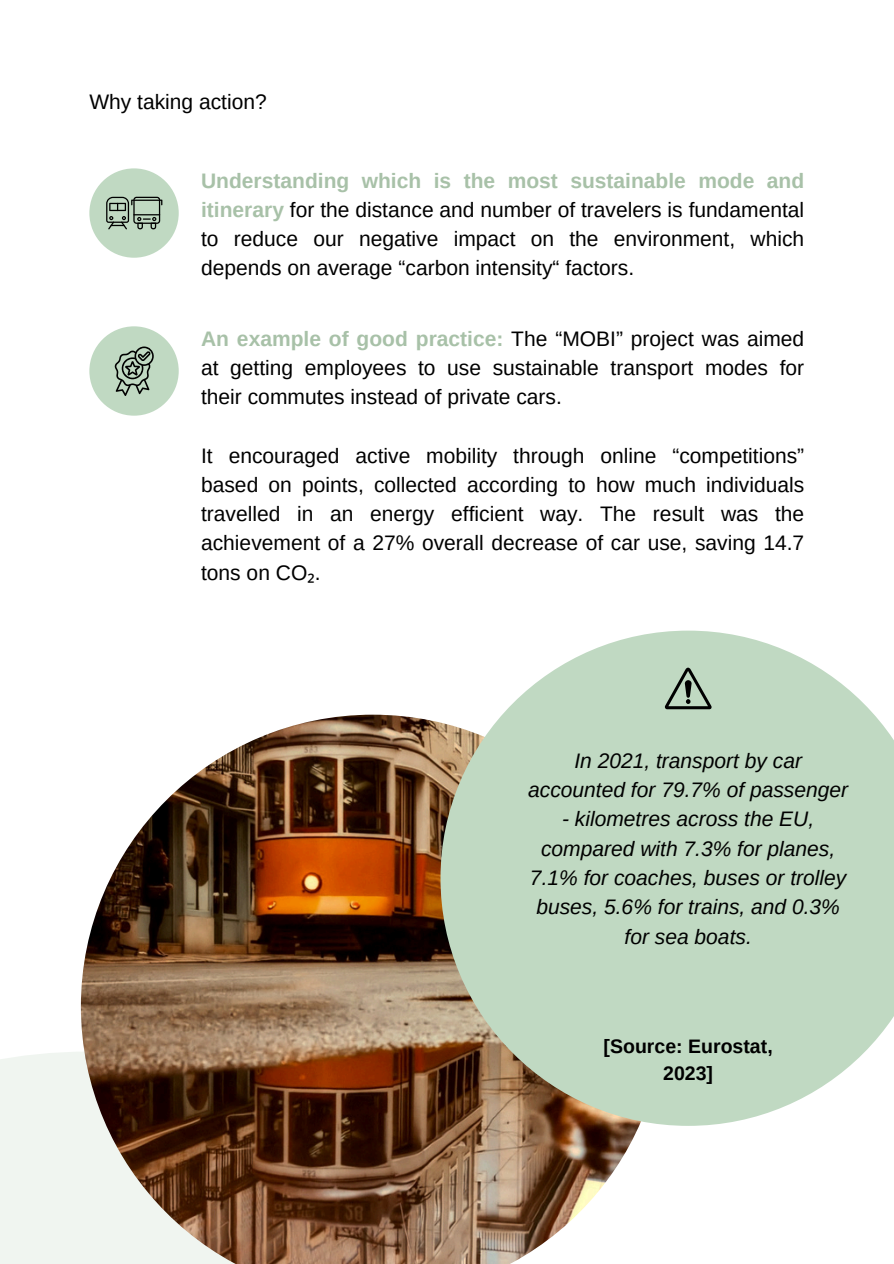
<style>
.page{position:relative;width:894px;height:1264px;background:#fff}
.page>*{position:absolute;margin:0;border:0;box-sizing:border-box;transform-origin:0 0}
.t1{font:21px/29.2px "Arimo";color:#000;text-align:justify}
.t2{font:italic 21px/29.2px "Arimo";color:#000;text-align:center}
.t3{font:700 19.5px/27px "Arimo";color:#000;text-align:center}
.s1{font-weight:700;color:#a8c1a8}
.s2{font-family:"Noto Sans"}
</style>
<div class="page">
<div style="left:89px;top:168px;width:90px;height:90px;background:#c0d9c2;border-radius:50%"></div>
<div style="left:89px;top:326px;width:90px;height:89px;background:#c0d9c2;border-radius:50%"></div>
<div style="left:0;top:1051px;width:601px;height:212px;background:#f0f5f0"></div>
<img style="left:81px;top:714px;width:559px;height:549px">
<svg style="left:440px;top:630px;width:453px;height:495px;background:#c3d5c0"></svg>
<svg style="left:664px;top:667px;width:47px;height:42px;background:#90a391"></svg>
<svg style="left:114px;top:346px;width:40px;height:50px"></svg>
<svg style="left:106px;top:197px;width:56px;height:32px"></svg>
<p class="t1" style="left:89px;top:87px;width:179px">Why taking action?</p>
<p class="t1" style="left:201px;top:166px;width:604px"><span class="s1">Understanding which is the most sustainable mode and itinerary</span> for the distance and number of travelers is fundamental to reduce our negative impact on the environment, which depends on average “carbon intensity“ factors.</p>
<p class="t1" style="left:201px;top:324px;width:604px"><span class="s1">An example of good practice:</span> The “MOBI” project was aimed at getting employees to use sustainable transport modes for their commutes instead of private cars.</p>
<p class="t1" style="left:201px;top:441px;width:604px">It encouraged active mobility through online “competitions” based on points, collected according to how much individuals travelled in an energy efficient way. The result was the achievement of a 27% overall decrease of car use, saving 14.7 tons on CO<span class="s2">₂</span>.</p>
<p class="t2" style="left:528px;top:746px;width:321px">In 2021, transport by car accounted for 79.7% of passenger</p>
<p class="t2" style="left:530px;top:804px;width:318px">- kilometres across the EU, compared with 7.3% for planes,<br>7.1% for coaches, buses or trolley buses, 5.6% for trains, and 0.3% for sea boats.</p>
<p class="t3" style="left:603px;top:1032px;width:170px">[Source: Eurostat,<br>2023]</p>
</div>
